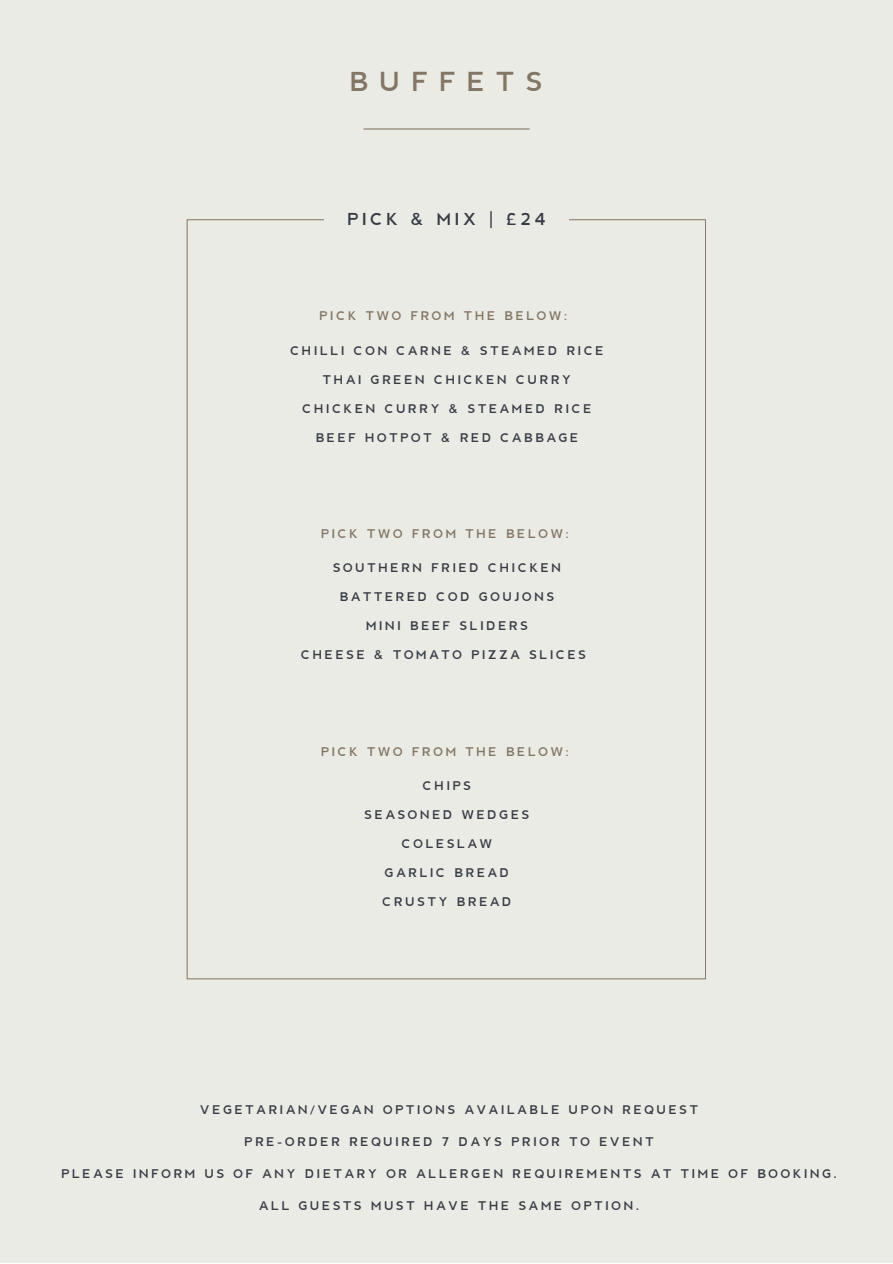
<style>
.page{position:relative;width:893px;height:1264px;background:#fff}
.page>*{position:absolute;margin:0;border:0;box-sizing:border-box;transform-origin:0 0}
.t1{font:26.25px "Berlin";letter-spacing:.43em;color:#827665}
.t2{font:16.5px "Berlin";letter-spacing:.215em;color:#373b44}
.t3{font:12px "Berlin";letter-spacing:.215em;color:#373b44}
.t4{font:12px "Berlin";letter-spacing:.215em;color:#827665}
</style>
<div class="page">
<div style="left:0;top:0;width:892px;height:1262px;background:#ebebe5"></div>
<hr style="left:364px;top:128px;width:165px;height:2px;background:#827665">
<svg style="left:187px;top:219px;width:519px;height:760px"></svg>
<div style="left:324px;top:198px;width:244px;height:43px;background:#ebebe5"></div>
<p class="t1" style="left:349px;top:65px;width:195px">BUFFETS</p>
<p class="t2" style="left:347px;top:208px;width:200px">PICK &amp; MIX | £24</p>
<p class="t4" style="left:319px;top:308px;width:250px">PICK TWO FROM THE BELOW:</p>
<p class="t3" style="left:290px;top:343px;width:315px">CHILLI CON CARNE &amp; STEAMED RICE</p>
<p class="t3" style="left:323px;top:371px;width:250px">THAI GREEN CHICKEN CURRY</p>
<p class="t3" style="left:302px;top:400px;width:290px">CHICKEN CURRY &amp; STEAMED RICE</p>
<p class="t3" style="left:315px;top:429px;width:264px">BEEF HOTPOT &amp; RED CABBAGE</p>
<p class="t4" style="left:321px;top:526px;width:250px">PICK TWO FROM THE BELOW:</p>
<p class="t3" style="left:333px;top:560px;width:229px">SOUTHERN FRIED CHICKEN</p>
<p class="t3" style="left:340px;top:589px;width:216px">BATTERED COD GOUJONS</p>
<p class="t3" style="left:366px;top:618px;width:164px">MINI BEEF SLIDERS</p>
<p class="t3" style="left:301px;top:647px;width:286px">CHEESE &amp; TOMATO PIZZA SLICES</p>
<p class="t4" style="left:321px;top:744px;width:250px">PICK TWO FROM THE BELOW:</p>
<p class="t3" style="left:423px;top:778px;width:50px">CHIPS</p>
<p class="t3" style="left:364px;top:807px;width:166px">SEASONED WEDGES</p>
<p class="t3" style="left:402px;top:836px;width:92px">COLESLAW</p>
<p class="t3" style="left:385px;top:865px;width:126px">GARLIC BREAD</p>
<p class="t3" style="left:382px;top:894px;width:130px">CRUSTY BREAD</p>
<p class="t3" style="left:200px;top:1102px;width:499px">VEGETARIAN/VEGAN OPTIONS AVAILABLE UPON REQUEST</p>
<p class="t3" style="left:244px;top:1134px;width:411px">PRE-ORDER REQUIRED 7 DAYS PRIOR TO EVENT</p>
<p class="t3" style="left:61px;top:1166px;width:777px">PLEASE INFORM US OF ANY DIETARY OR ALLERGEN REQUIREMENTS AT TIME OF BOOKING.</p>
<p class="t3" style="left:259px;top:1198px;width:382px">ALL GUESTS MUST HAVE THE SAME OPTION.</p>
</div>
